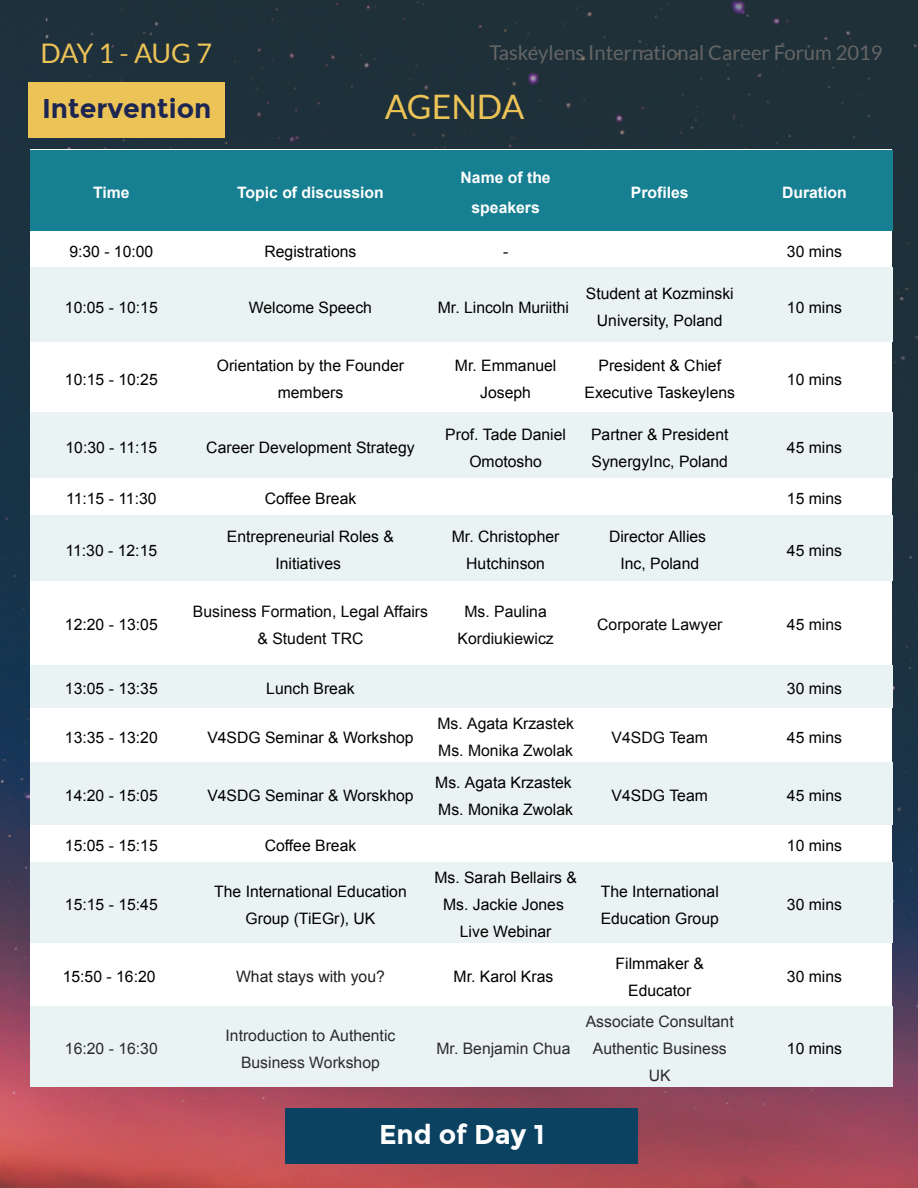
<style>
.page{position:relative;width:918px;height:1188px;background:#fff}
.page>*{position:absolute;margin:0;border:0;box-sizing:border-box;transform-origin:0 0}
.t1{font:33.75px "Lato";color:#ecc357}
.t2{font:700 27px "Montserrat";color:#1d2652}
.t3{font:27px "Lato";letter-spacing:-.025em;color:#ecc357}
.t4{font:700 27px "Montserrat";letter-spacing:-.005em;color:#fff}
.t5{font:20.25px "Lato";color:#666}
.t6{font:15.75px/27px "Arial";color:#000;text-align:center}
.t7{font:15.75px/27px "Arial";color:#060606;text-align:center}
.t8{font:15.75px/27px "Arial";color:#2b2b2b;text-align:center}
.t9{font:700 15.75px/29.2px "Arial";color:#fff;text-align:center}
.t10{font:15.75px "Arial";color:#202020}
</style>
<div class="page">
<img style="left:0;top:0;width:918px;height:1188px">
<div style="left:30px;top:150px;width:862px;height:937px;background:#fff"></div>
<div style="left:30px;top:150px;width:162px;height:81px;background:#167f92"></div>
<div style="left:192px;top:150px;width:237px;height:81px;background:#167f92"></div>
<div style="left:429px;top:150px;width:154px;height:81px;background:#167f92"></div>
<div style="left:583px;top:150px;width:154px;height:81px;background:#167f92"></div>
<div style="left:737px;top:150px;width:155px;height:81px;background:#167f92"></div>
<div style="left:30px;top:268px;width:162px;height:74px;background:#eaf3f3"></div>
<div style="left:192px;top:268px;width:237px;height:74px;background:#eaf3f3"></div>
<div style="left:429px;top:268px;width:154px;height:74px;background:#eaf3f3"></div>
<div style="left:583px;top:268px;width:154px;height:74px;background:#eaf3f3"></div>
<div style="left:737px;top:268px;width:155px;height:74px;background:#eaf3f3"></div>
<div style="left:30px;top:413px;width:162px;height:65px;background:#eaf3f3"></div>
<div style="left:192px;top:413px;width:237px;height:65px;background:#eaf3f3"></div>
<div style="left:429px;top:413px;width:154px;height:65px;background:#eaf3f3"></div>
<div style="left:583px;top:413px;width:154px;height:65px;background:#eaf3f3"></div>
<div style="left:737px;top:413px;width:155px;height:65px;background:#eaf3f3"></div>
<div style="left:30px;top:515px;width:162px;height:65px;background:#eaf3f3"></div>
<div style="left:192px;top:515px;width:237px;height:65px;background:#eaf3f3"></div>
<div style="left:429px;top:515px;width:154px;height:65px;background:#eaf3f3"></div>
<div style="left:583px;top:515px;width:154px;height:65px;background:#eaf3f3"></div>
<div style="left:737px;top:515px;width:155px;height:65px;background:#eaf3f3"></div>
<div style="left:30px;top:665px;width:162px;height:43px;background:#eaf3f3"></div>
<div style="left:192px;top:665px;width:237px;height:43px;background:#eaf3f3"></div>
<div style="left:429px;top:665px;width:154px;height:43px;background:#eaf3f3"></div>
<div style="left:583px;top:665px;width:154px;height:43px;background:#eaf3f3"></div>
<div style="left:737px;top:665px;width:155px;height:43px;background:#eaf3f3"></div>
<div style="left:30px;top:762px;width:162px;height:63px;background:#eaf3f3"></div>
<div style="left:192px;top:762px;width:237px;height:63px;background:#eaf3f3"></div>
<div style="left:429px;top:762px;width:154px;height:63px;background:#eaf3f3"></div>
<div style="left:583px;top:762px;width:154px;height:63px;background:#eaf3f3"></div>
<div style="left:737px;top:762px;width:155px;height:63px;background:#eaf3f3"></div>
<div style="left:30px;top:862px;width:162px;height:81px;background:#eaf3f3"></div>
<div style="left:192px;top:862px;width:237px;height:81px;background:#eaf3f3"></div>
<div style="left:429px;top:862px;width:154px;height:81px;background:#eaf3f3"></div>
<div style="left:583px;top:862px;width:154px;height:81px;background:#eaf3f3"></div>
<div style="left:737px;top:862px;width:155px;height:81px;background:#eaf3f3"></div>
<div style="left:30px;top:1006px;width:162px;height:81px;background:#eaf3f3"></div>
<div style="left:192px;top:1006px;width:237px;height:81px;background:#eaf3f3"></div>
<div style="left:429px;top:1006px;width:154px;height:81px;background:#eaf3f3"></div>
<div style="left:583px;top:1006px;width:154px;height:81px;background:#eaf3f3"></div>
<div style="left:737px;top:1006px;width:155px;height:81px;background:#eaf3f3"></div>
<div style="left:28px;top:82px;width:197px;height:55px;background:#ecc357"></div>
<div style="left:286px;top:1108px;width:352px;height:55px;background:#0c4261"></div>
<h2 class="t3" style="left:40px;top:38px;width:173px">DAY 1 - AUG 7</h2>
<h2 class="t2" style="left:42px;top:93px;width:171px">Intervention</h2>
<p class="t5" style="left:489px;top:41px;width:395px">Taskeylens International Career Forum 2019</p>
<h1 class="t1" style="left:385px;top:88px;width:141px">AGENDA</h1>
<p class="t9" style="left:93px;top:178px;width:38px">Time</p>
<p class="t9" style="left:237px;top:178px;width:148px">Topic of discussion</p>
<p class="t9" style="left:461px;top:163px;width:92px">Name of the speakers</p>
<p class="t9" style="left:631px;top:178px;width:59px">Profiles</p>
<p class="t9" style="left:782px;top:178px;width:66px">Duration</p>
<p class="t6" style="left:69px;top:237px;width:86px">9:30 - 10:00</p>
<p class="t6" style="left:265px;top:237px;width:93px">Registrations</p>
<p class="t6" style="left:503px;top:237px;width:7px">-</p>
<p class="t6" style="left:787px;top:237px;width:57px">30 mins</p>
<p class="t6" style="left:65px;top:294px;width:94px">10:05 - 10:15</p>
<p class="t6" style="left:249px;top:294px;width:125px">Welcome Speech</p>
<p class="t6" style="left:438px;top:294px;width:133px">Mr. Lincoln Muriithi</p>
<p class="t6" style="left:586px;top:280px;width:149px">Student at Kozminski<br>University, Poland</p>
<p class="t6" style="left:65px;top:366px;width:94px">10:15 - 10:25</p>
<p class="t6" style="left:217px;top:352px;width:189px">Orientation by the Founder members</p>
<p class="t6" style="left:455px;top:352px;width:103px">Mr. Emmanuel<br>Joseph</p>
<p class="t6" style="left:585px;top:352px;width:152px">President &amp; Chief<br>Executive Taskeylens</p>
<p class="t6" style="left:66px;top:434px;width:93px">10:30 - 11:15</p>
<p class="t6" style="left:206px;top:434px;width:210px">Career Development Strategy</p>
<p class="t6" style="left:445px;top:421px;width:122px">Prof. Tade Daniel<br>Omotosho</p>
<p class="t6" style="left:591px;top:421px;width:139px;text-align:left">Partner &amp; President<br>SynergyInc, Poland</p>
<p class="t6" style="left:787px;top:294px;width:57px">10 mins</p>
<p class="t6" style="left:787px;top:366px;width:57px">10 mins</p>
<p class="t6" style="left:787px;top:434px;width:57px">45 mins</p>
<p class="t6" style="left:66px;top:485px;width:92px">11:15 - 11:30</p>
<p class="t6" style="left:265px;top:485px;width:93px">Coffee Break</p>
<p class="t6" style="left:787px;top:485px;width:57px">15 mins</p>
<p class="t6" style="left:66px;top:537px;width:93px">11:30 - 12:15</p>
<p class="t6" style="left:65px;top:611px;width:94px">12:20 - 13:05</p>
<p class="t6" style="left:227px;top:523px;width:169px">Entrepreneurial Roles &amp;<br>Initiatives</p>
<p class="t6" style="left:452px;top:523px;width:109px">Mr. Christopher<br>Hutchinson</p>
<p class="t6" style="left:609px;top:523px;width:99px">Director Allies<br>Inc, Poland</p>
<p class="t6" style="left:787px;top:537px;width:57px">45 mins</p>
<p class="t7" style="left:193px;top:597px;width:237px">Business Formation, Legal Affairs &amp; Student TRC</p>
<p class="t7" style="left:458px;top:597px;width:98px">Ms. Paulina<br>Kordiukiewicz</p>
<p class="t7" style="left:597px;top:611px;width:127px">Corporate Lawyer</p>
<p class="t7" style="left:787px;top:611px;width:57px">45 mins</p>
<p class="t6" style="left:65px;top:675px;width:94px">13:05 - 13:35</p>
<p class="t6" style="left:266px;top:675px;width:90px">Lunch Break</p>
<p class="t6" style="left:787px;top:675px;width:57px">30 mins</p>
<p class="t6" style="left:65px;top:723px;width:94px">13:35 - 13:20</p>
<p class="t6" style="left:207px;top:723px;width:208px">V4SDG Seminar &amp; Workshop</p>
<p class="t7" style="left:437px;top:710px;width:138px;text-align:left">Ms. Agata Krzastek<br>Ms. Monika Zwolak</p>
<p class="t7" style="left:612px;top:723px;width:98px">V4SDG Team</p>
<p class="t6" style="left:787px;top:723px;width:57px">45 mins</p>
<p class="t6" style="left:65px;top:782px;width:94px">14:20 - 15:05</p>
<p class="t6" style="left:207px;top:782px;width:208px">V4SDG Seminar &amp; Worskhop</p>
<p class="t6" style="left:435px;top:768px;width:139px;text-align:left">Ms. Agata Krzastek<br>Ms. Monika Zwolak</p>
<p class="t6" style="left:612px;top:782px;width:98px">V4SDG Team</p>
<p class="t6" style="left:787px;top:782px;width:57px">45 mins</p>
<p class="t6" style="left:65px;top:831px;width:94px">15:05 - 15:15</p>
<p class="t6" style="left:265px;top:831px;width:93px">Coffee Break</p>
<p class="t6" style="left:787px;top:831px;width:57px">10 mins</p>
<p class="t6" style="left:65px;top:891px;width:94px">15:15 - 15:45</p>
<p class="t6" style="left:214px;top:878px;width:194px">The International Education<br>Group (TiEGr), UK</p>
<p class="t6" style="left:434px;top:864px;width:144px">Ms. Sarah Bellairs &amp;<br>Ms. Jackie Jones<br>Live Webinar</p>
<p class="t6" style="left:63px;top:963px;width:94px">15:50 - 16:20</p>
<p class="t10" style="left:236px;top:966px;width:150px">What stays with you?</p>
<p class="t6" style="left:454px;top:963px;width:101px">Mr. Karol Kras</p>
<p class="t8" style="left:65px;top:1035px;width:94px">16:20 - 16:30</p>
<p class="t8" style="left:226px;top:1022px;width:171px">Introduction to Authentic<br>Business Workshop</p>
<p class="t8" style="left:437px;top:1035px;width:135px">Mr. Benjamin Chua</p>
<p class="t6" style="left:601px;top:878px;width:120px;text-align:left">The International<br>Education Group</p>
<p class="t6" style="left:616px;top:950px;width:90px">Filmmaker &amp;<br>Educator</p>
<p class="t8" style="left:586px;top:1008px;width:149px">Associate Consultant<br>Authentic Business<br>UK</p>
<h2 class="t4" style="left:379px;top:1119px;width:167px">End of Day 1</h2>
<p class="t6" style="left:787px;top:891px;width:57px">30 mins</p>
<p class="t6" style="left:787px;top:963px;width:57px">30 mins</p>
<p class="t6" style="left:787px;top:1035px;width:57px">10 mins</p>
</div>
